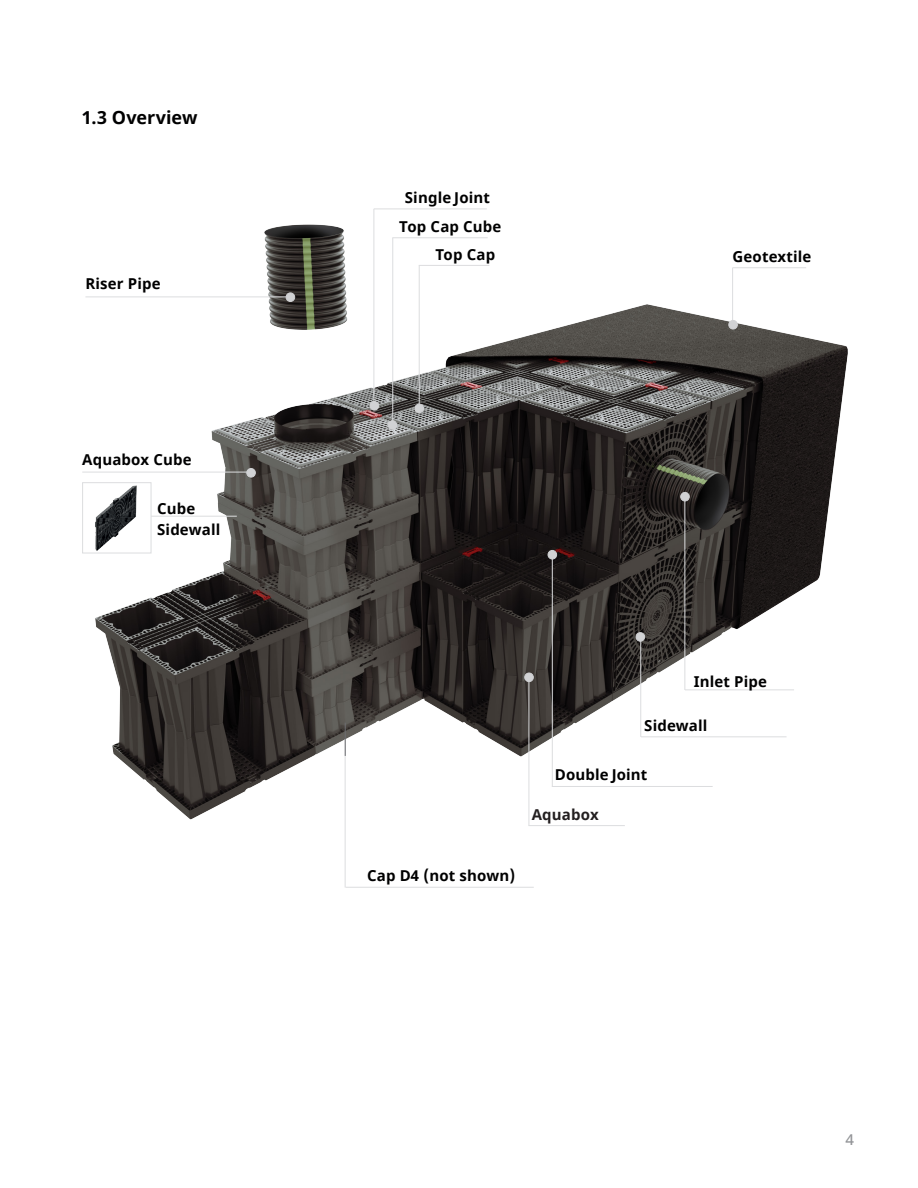
<style>
.page{position:relative;width:918px;height:1188px;background:#fff}
.page>*{position:absolute;margin:0;border:0;box-sizing:border-box;transform-origin:0 0}
.Heading{font:700 18px "Noto Sans";color:#000001}
.t1{font:700 15px "Noto Sans";letter-spacing:.01em;color:#000001}
.t2{font:700 15px "Noto Sans";letter-spacing:.01em;color:#231f20}
.Heading-2{font:500 15px "Noto Sans";color:#939598}
</style>
<div class="page">
<img style="left:82px;top:208px;width:766px;height:635px">
<div style="left:82px;top:482px;width:69px;height:71px;background:#fff;border:1px solid #dcdddf"></div>
<img style="left:85px;top:486px;width:67px;height:68px">
<hr style="left:733px;top:267px;width:73px;height:1px;background:#dcdddf">
<hr style="left:392px;top:237px;width:96px;height:1px;background:#dcdddf">
<hr style="left:419px;top:265px;width:70px;height:1px;background:#dcdddf">
<hr style="left:374px;top:209px;width:113px;height:1px;background:#dcdddf">
<hr style="left:85px;top:297px;width:207px;height:1px;background:#dcdddf">
<hr style="left:82px;top:472px;width:172px;height:1px;background:#dcdddf">
<hr style="left:151px;top:516px;width:86px;height:1px;background:#dcdddf">
<hr style="left:732px;top:267px;width:1px;height:61px;background:#dcdddf">
<hr style="left:374px;top:209px;width:1px;height:198px;background:#dcdddf">
<hr style="left:392px;top:238px;width:1px;height:189px;background:#dcdddf">
<hr style="left:419px;top:265px;width:1px;height:144px;background:#dcdddf">
<hr style="left:529px;top:677px;width:1px;height:149px;background:#dcdddf">
<hr style="left:345px;top:739px;width:1px;height:149px;background:#dcdddf">
<hr style="left:552px;top:555px;width:1px;height:232px;background:#dcdddf">
<hr style="left:684px;top:498px;width:1px;height:192px;background:#dcdddf">
<hr style="left:685px;top:689px;width:109px;height:1px;background:#dcdddf">
<hr style="left:529px;top:825px;width:96px;height:1px;background:#dcdddf">
<hr style="left:346px;top:887px;width:188px;height:1px;background:#dcdddf">
<hr style="left:552px;top:786px;width:161px;height:1px;background:#dcdddf">
<div style="left:729px;top:320px;width:8px;height:9px;background:#d1d2d4;border-radius:50%"></div>
<div style="left:728px;top:320px;width:10px;height:9px;border:1px solid #d1d2d4;border-radius:50%"></div>
<div style="left:370px;top:402px;width:9px;height:8px;background:#d1d2d4;border-radius:50%"></div>
<div style="left:370px;top:401px;width:9px;height:10px;border:1px solid #d1d2d4;border-radius:50%"></div>
<div style="left:388px;top:421px;width:9px;height:8px;background:#d1d2d4;border-radius:50%"></div>
<div style="left:388px;top:420px;width:9px;height:10px;border:1px solid #d1d2d4;border-radius:50%"></div>
<div style="left:415px;top:404px;width:9px;height:9px;background:#d1d2d4;border-radius:50%"></div>
<div style="left:414px;top:404px;width:10px;height:9px;border:1px solid #d1d2d4;border-radius:50%"></div>
<div style="left:525px;top:673px;width:8px;height:9px;background:#d1d2d4;border-radius:50%"></div>
<div style="left:524px;top:673px;width:10px;height:9px;border:1px solid #d1d2d4;border-radius:50%"></div>
<div style="left:548px;top:550px;width:9px;height:9px;background:#d1d2d4;border-radius:50%"></div>
<div style="left:548px;top:550px;width:9px;height:9px;border:1px solid #d1d2d4;border-radius:50%"></div>
<div style="left:681px;top:492px;width:8px;height:9px;background:#d1d2d4;border-radius:50%"></div>
<div style="left:680px;top:492px;width:10px;height:9px;border:1px solid #d1d2d4;border-radius:50%"></div>
<div style="left:286px;top:293px;width:9px;height:9px;background:#d1d2d4;border-radius:50%"></div>
<div style="left:286px;top:292px;width:9px;height:10px;border:1px solid #d1d2d4;border-radius:50%"></div>
<div style="left:247px;top:469px;width:8px;height:8px;background:#d1d2d4;border-radius:50%"></div>
<div style="left:246px;top:468px;width:10px;height:10px;border:1px solid #d1d2d4;border-radius:50%"></div>
<hr style="left:641px;top:736px;width:146px;height:1px;background:#dcdddf">
<hr style="left:640px;top:637px;width:1px;height:100px;background:#dcdddf">
<div style="left:636px;top:633px;width:9px;height:8px;background:#d1d2d4;border-radius:50%"></div>
<div style="left:636px;top:632px;width:9px;height:10px;border:1px solid #d1d2d4;border-radius:50%"></div>
<hr style="left:345px;top:723px;width:1px;height:33px;background:#6c6d70">
<p class="Heading" style="left:82px;top:105px;width:117px">1.3 Overview</p>
<p class="t1" style="left:85px;top:273px;width:77px">Riser Pipe</p>
<p class="t1" style="left:82px;top:449px;width:111px">Aquabox Cube</p>
<p class="t1" style="left:157px;top:497px;width:40px">Cube</p>
<p class="t1" style="left:157px;top:518px;width:65px">Sidewall</p>
<p class="t1" style="left:405px;top:187px;width:87px">Single Joint</p>
<p class="t1" style="left:399px;top:216px;width:104px">Top Cap Cube</p>
<p class="t1" style="left:435px;top:244px;width:61px">Top Cap</p>
<p class="t1" style="left:733px;top:246px;width:80px">Geotextile</p>
<p class="t1" style="left:694px;top:671px;width:75px">Inlet Pipe</p>
<p class="t1" style="left:644px;top:715px;width:65px">Sidewall</p>
<p class="t1" style="left:555px;top:764px;width:94px">Double Joint</p>
<p class="t2" style="left:532px;top:804px;width:68px">Aquabox</p>
<p class="t1" style="left:367px;top:865px;width:150px">Cap D4 (not shown)</p>
<p class="Heading-2" style="left:846px;top:1129px;width:10px">4</p>
</div>
